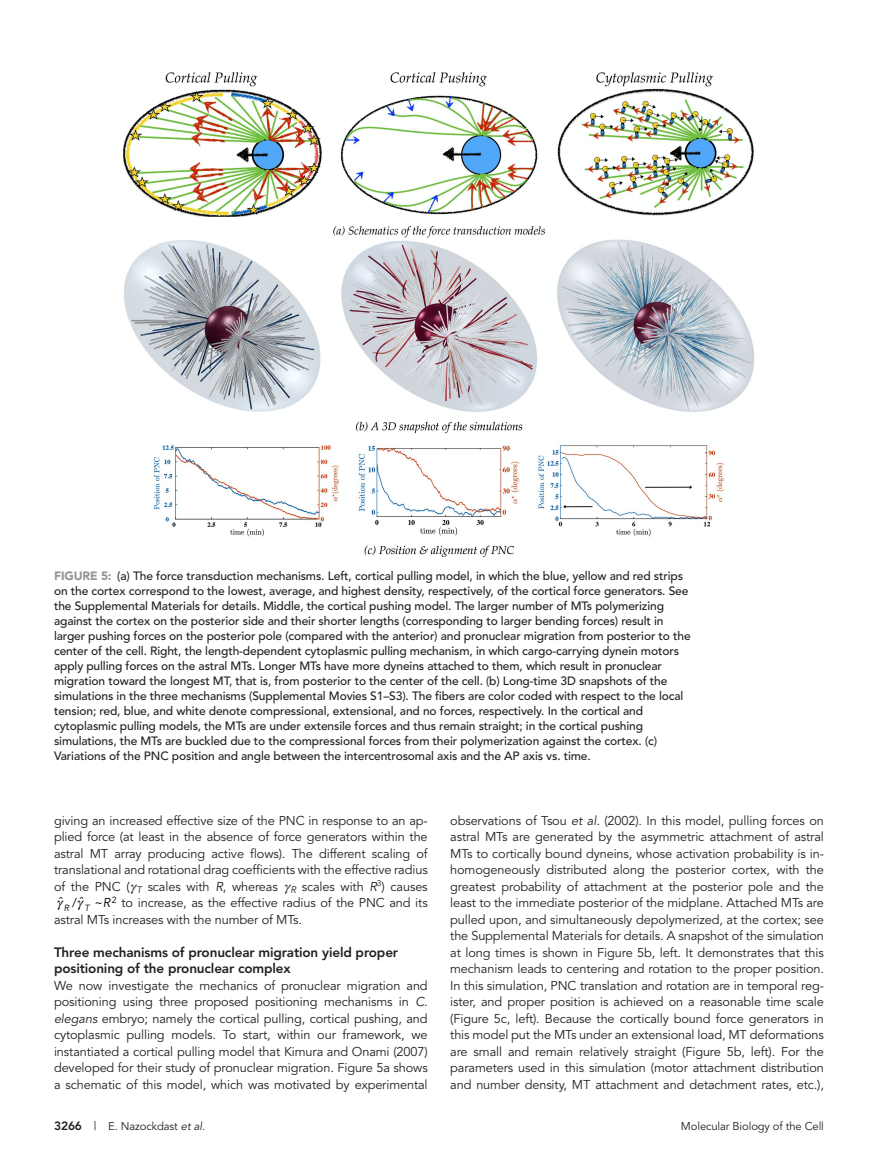
<style>
.page{position:relative;width:878px;height:1175px;background:#fff}
.page>*{position:absolute;margin:0;border:0;box-sizing:border-box;transform-origin:0 0}
.t1{font:800 13.5px/16.5px "Avenir";letter-spacing:-.01em;color:#231f20}
.ParaFL{font:12.75px/16.5px "Avenir";letter-spacing:-.01em;color:#231f20;text-align:justify}
.Para{font:12.75px/16.5px "Avenir";letter-spacing:-.01em;color:#231f20;text-align:justify}
.t2{font:12.75px "Avenir";color:#000}
.FigCaption_35_5p{font:500 12px/15px "Avenir";letter-spacing:-.01em;color:#231f20}
.t3{font:11.25px "Avenir";letter-spacing:-.01em;color:#231f20}
.t4{font:italic 8.85px "Avenir";color:#000}
.t5{font:8.85px "Avenir";color:#000}
.s1{font-weight:900;color:#939598}
.s2{font-style:italic}
.s3{font-weight:800;font-size:12px}
.s4{font-size:12px}
</style>
<div class="page">
<img style="left:124px;top:72px;width:630px;height:484px">
<p class="FigCaption_35_5p" style="left:54px;top:569px;width:638px"><span class="s1">FIGURE 5:</span> (a) The force transduction mechanisms. Left, cortical pulling model, in which the blue, yellow and red strips on the cortex correspond to the lowest, average, and highest density, respectively, of the cortical force generators. See the Supplemental Materials for details. Middle, the cortical pushing model. The larger number of MTs polymerizing against the cortex on the posterior side and their shorter lengths (corresponding to larger bending forces) result in larger pushing forces on the posterior pole (compared with the anterior) and pronuclear migration from posterior to the center of the cell. Right, the length-dependent cytoplasmic pulling mechanism, in which cargo-carrying dynein motors apply pulling forces on the astral MTs. Longer MTs have more dyneins attached to them, which result in pronuclear migration toward the longest MT, that is, from posterior to the center of the cell. (b) Long-time 3D snapshots of the simulations in the three mechanisms (Supplemental Movies S1–S3). The fibers are color coded with respect to the local tension; red, blue, and white denote compressional, extensional, and no forces, respectively. In the cortical and cytoplasmic pulling models, the MTs are under extensile forces and thus remain straight; in the cortical pushing simulations, the MTs are buckled due to the compressional forces from their polymerization against the cortex. (c)<br>Variations of the PNC position and angle between the intercentrosomal axis and the AP axis vs. time.</p>
<p class="Para" style="left:54px;top:812px;width:375px">giving an increased effective size of the PNC in response to an ap&shy;plied force (at least in the absence of force generators within the astral MT array producing active flows). The different scaling of translational and rotational drag coefficients with the effective radius of the PNC ( <sub>T</sub> scales with <span class="s2">R</span>, whereas <sub>R</sub> scales with <span class="s2">R</span><sup>3</sup>) causes</p>
<p class="t2" style="left:60px;top:895px;width:52px">ˆ /ˆ ~<span class="s2">R</span></p>
<p class="t4" style="left:64px;top:902px;width:7px">R</p>
<p class="t4" style="left:84px;top:902px;width:7px">T</p>
<p class="t5" style="left:112px;top:894px;width:6px">2</p>
<p class="Para" style="left:54px;top:894px;width:375px;text-indent:67px">to increase, as the effective radius of the PNC and its astral MTs increases with the number of MTs.</p>
<h2 class="t1" style="left:54px;top:943px;width:346px">Three mechanisms of pronuclear migration yield proper positioning of the pronuclear complex</h2>
<p class="ParaFL" style="left:54px;top:977px;width:375px">We now investigate the mechanics of pronuclear migration and positioning using three proposed positioning mechanisms in <span class="s2">C. elegans</span> embryo; namely the cortical pulling, cortical pushing, and cytoplasmic pulling models. To start, within our framework, we instantiated a cortical pulling model that Kimura and Onami (2007) developed for their study of pronuclear migration. Figure 5a shows a schematic of this model, which was motivated by experimental</p>
<p class="ParaFL" style="left:450px;top:812px;width:375px">observations of Tsou <span class="s2">et al.</span> (2002). In this model, pulling forces on astral MTs are generated by the asymmetric attachment of astral MTs to cortically bound dyneins, whose activation probability is in&shy;homogeneously distributed along the posterior cortex, with the greatest probability of attachment at the posterior pole and the least to the immediate posterior of the midplane. Attached MTs are pulled upon, and simultaneously depolymerized, at the cortex; see the Supplemental Materials for details. A snapshot of the simulation at long times is shown in Figure 5b, left. It demonstrates that this mechanism leads to centering and rotation to the proper position.<br>In this simulation, PNC translation and rotation are in temporal reg&shy;ister, and proper position is achieved on a reasonable time scale (Figure 5c, left). Because the cortically bound force generators in this model put the MTs under an extensional load, MT deformations are small and remain relatively straight (Figure 5b, left). For the parameters used in this simulation (motor attachment distribution and number density, MT attachment and detachment rates, etc.),</p>
<p class="t3" style="left:54px;top:1119px;width:153px"><span class="s3">3266</span> <span class="s4">|</span> E. Nazockdast <span class="s2">et al</span>.</p>
<p class="t3" style="left:681px;top:1119px;width:144px">Molecular Biology of the Cell</p>
</div>
